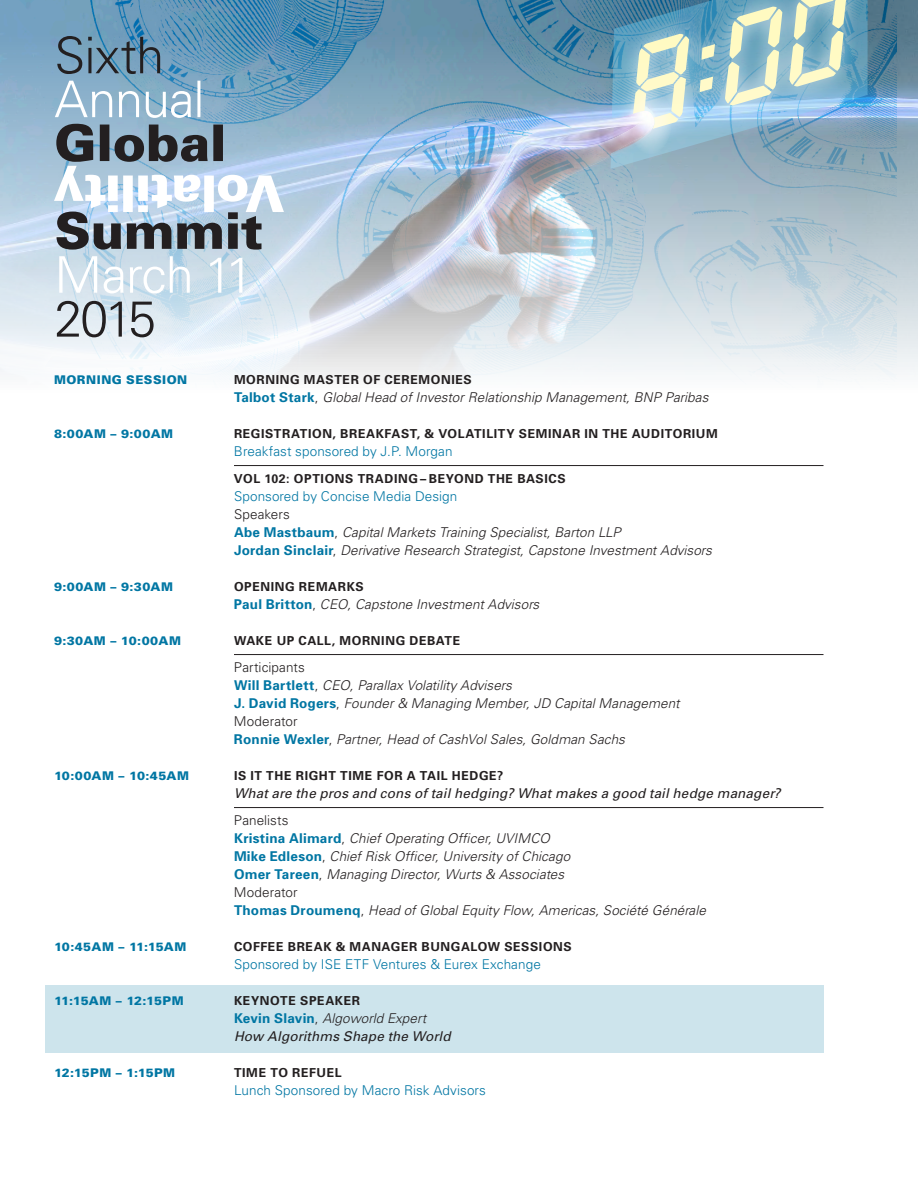
<style>
.page{position:relative;width:918px;height:1188px;background:#fff}
.page>*{position:absolute;margin:0;border:0;box-sizing:border-box;transform-origin:0 0}
.tx{font:italic 300 13.5px/18px "Univers";letter-spacing:.005em;color:#231f20}
.tx-2{font:300 13.5px "Univers";letter-spacing:.005em;color:#0076a3}
.tx-3{font:italic 13.5px "Univers";letter-spacing:.01em;color:#231f20}
.tx-4{font:300 13.5px "Univers";letter-spacing:.005em;color:#231f20}
.tx-5{font:700 12.3px "Univers";letter-spacing:.05em;color:#231f20}
.tx-6{font:900 12px "Univers";letter-spacing:.035em;color:#0076a3}
.tx-7{font:900 12px "Univers";letter-spacing:.005em;color:#0076a3}
.s1{font-weight:700;font-style:normal;color:#0076a3}
.s2{font-style:normal}
.s3{font-style:normal;color:#0076a3}
</style>
<div class="page">
<img style="left:0;top:0;width:918px;height:375px">
<img style="left:52px;top:0;width:845px;height:656px">
<svg style="left:611px;top:0;width:257px;height:170px;background:#80a4b8"></svg>
<svg style="left:614px;top:0;width:250px;height:160px;background:#92b9c6"></svg>
<svg style="left:629px;top:88px;width:43px;height:66px"></svg>
<div style="left:36px;top:112px;width:614px;height:266px;background:#fff;opacity:.75"></div>
<svg style="left:44px;top:371px;width:599px;height:9px;fill:#f6f9fa"></svg>
<img style="left:44px;top:121px;width:599px;height:250px">
<div style="left:45px;top:986px;width:779px;height:67px;background:#cde4ec"></div>
<svg style="left:57px;top:301px;width:97px;height:36px;background:#aab1b7"></svg>
<svg style="left:59px;top:256px;width:183px;height:37px"></svg>
<svg style="left:55px;top:81px;width:145px;height:37px"></svg>
<svg style="left:57px;top:36px;width:103px;height:38px;background:#5f8299"></svg>
<svg style="left:54px;top:124px;width:230px;height:126px;background:#98a8b6"></svg>
<hr style="left:234px;top:465px;width:590px;height:1px;background:#231f20">
<hr style="left:234px;top:654px;width:590px;height:1px;background:#231f20">
<hr style="left:234px;top:807px;width:590px;height:1px;background:#231f20">
<p class="tx-6" style="left:54px;top:373px;width:135px">MORNING SESSION</p>
<p class="tx-5" style="left:234px;top:372px;width:239px">MORNING MASTER OF CEREMONIES</p>
<p class="tx" style="left:234px;top:388px;width:476px"><span class="s1">Talbot Stark</span><span class="s2">,</span> Global Head of Investor Relationship Management, BNP Paribas</p>
<p class="tx-6" style="left:54px;top:427px;width:121px">8:00AM – 9:00AM</p>
<p class="tx-5" style="left:234px;top:426px;width:485px">REGISTRATION, BREAKFAST, &amp; VOLATILITY SEMINAR IN THE AUDITORIUM</p>
<p class="tx-2" style="left:234px;top:443px;width:220px">Breakfast sponsored by J.P. Morgan</p>
<p class="tx-5" style="left:234px;top:471px;width:333px">VOL 102: OPTIONS TRADING – BEYOND THE BASICS</p>
<p class="tx" style="left:234px;top:487px;width:479px"><span class="s3">Sponsored by Concise Media Design<br></span><span class="s2">Speakers<br></span><span class="s1">Abe Mastbaum</span><span class="s2">,</span> Capital Markets Training Specialist, Barton LLP<br><span class="s1">Jordan Sinclair</span><span class="s2">,</span> Derivative Research Strategist, Capstone Investment Advisors</p>
<p class="tx-6" style="left:54px;top:580px;width:121px">9:00AM – 9:30AM</p>
<p class="tx-5" style="left:234px;top:579px;width:131px">OPENING REMARKS</p>
<p class="tx" style="left:234px;top:595px;width:307px"><span class="s1">Paul Britton</span><span class="s2">,</span> CEO, Capstone Investment Advisors</p>
<p class="tx-6" style="left:54px;top:634px;width:129px">9:30AM – 10:00AM</p>
<p class="tx-5" style="left:234px;top:633px;width:228px">WAKE UP CALL, MORNING DEBATE</p>
<p class="tx" style="left:234px;top:658px;width:447px"><span class="s2">Participants<br></span><span class="s1">Will Bartlett</span><span class="s2">,</span> CEO, Parallax Volatility Advisers<br><span class="s1">J. David Rogers</span><span class="s2">,</span> Founder &amp; Managing Member, JD Capital Management</p>
<p class="tx" style="left:234px;top:712px;width:393px"><span class="s2">Moderator<br></span><span class="s1">Ronnie Wexler</span><span class="s2">,</span> Partner, Head of CashVol Sales, Goldman Sachs</p>
<p class="tx-6" style="left:54px;top:769px;width:137px">10:00AM – 10:45AM</p>
<p class="tx-5" style="left:234px;top:768px;width:271px">IS IT THE RIGHT TIME FOR A TAIL HEDGE?</p>
<p class="tx-3" style="left:234px;top:785px;width:548px">What are the pros and cons of tail hedging? What makes a good tail hedge manager?</p>
<p class="tx-4" style="left:234px;top:812px;width:56px">Panelists</p>
<p class="tx" style="left:234px;top:829px;width:338px"><span class="s1">Kristina Alimard</span><span class="s2">,</span> Chief Operating Officer, UVIMCO<br><span class="s1">Mike Edleson</span><span class="s2">,</span> Chief Risk Officer, University of Chicago</p>
<p class="tx" style="left:234px;top:865px;width:332px"><span class="s1">Omer Tareen</span><span class="s2">,</span> Managing Director, Wurts &amp; Associates</p>
<p class="tx-4" style="left:234px;top:884px;width:65px">Moderator</p>
<p class="tx" style="left:234px;top:901px;width:473px"><span class="s1">Thomas Droumenq</span><span class="s2">,</span> Head of Global Equity Flow, Americas, Société Générale</p>
<p class="tx-6" style="left:54px;top:940px;width:134px">10:45AM – 11:15AM</p>
<p class="tx-5" style="left:234px;top:939px;width:339px">COFFEE BREAK &amp; MANAGER BUNGALOW SESSIONS</p>
<p class="tx-2" style="left:234px;top:956px;width:308px">Sponsored by ISE ETF Ventures &amp; Eurex Exchange</p>
<p class="tx-7" style="left:54px;top:994px;width:131px">11:15AM – 12:15PM</p>
<p class="tx-5" style="left:234px;top:993px;width:128px">KEYNOTE SPEAKER</p>
<p class="tx" style="left:234px;top:1009px;width:194px"><span class="s1">Kevin Slavin</span><span class="s2">,</span> Algoworld Expert</p>
<p class="tx-3" style="left:234px;top:1028px;width:218px">How Algorithms Shape the World</p>
<p class="tx-6" style="left:54px;top:1066px;width:123px">12:15PM – 1:15PM</p>
<p class="tx-5" style="left:234px;top:1065px;width:109px">TIME TO REFUEL</p>
<p class="tx-2" style="left:234px;top:1082px;width:253px">Lunch Sponsored by Macro Risk Advisors</p>
</div>
